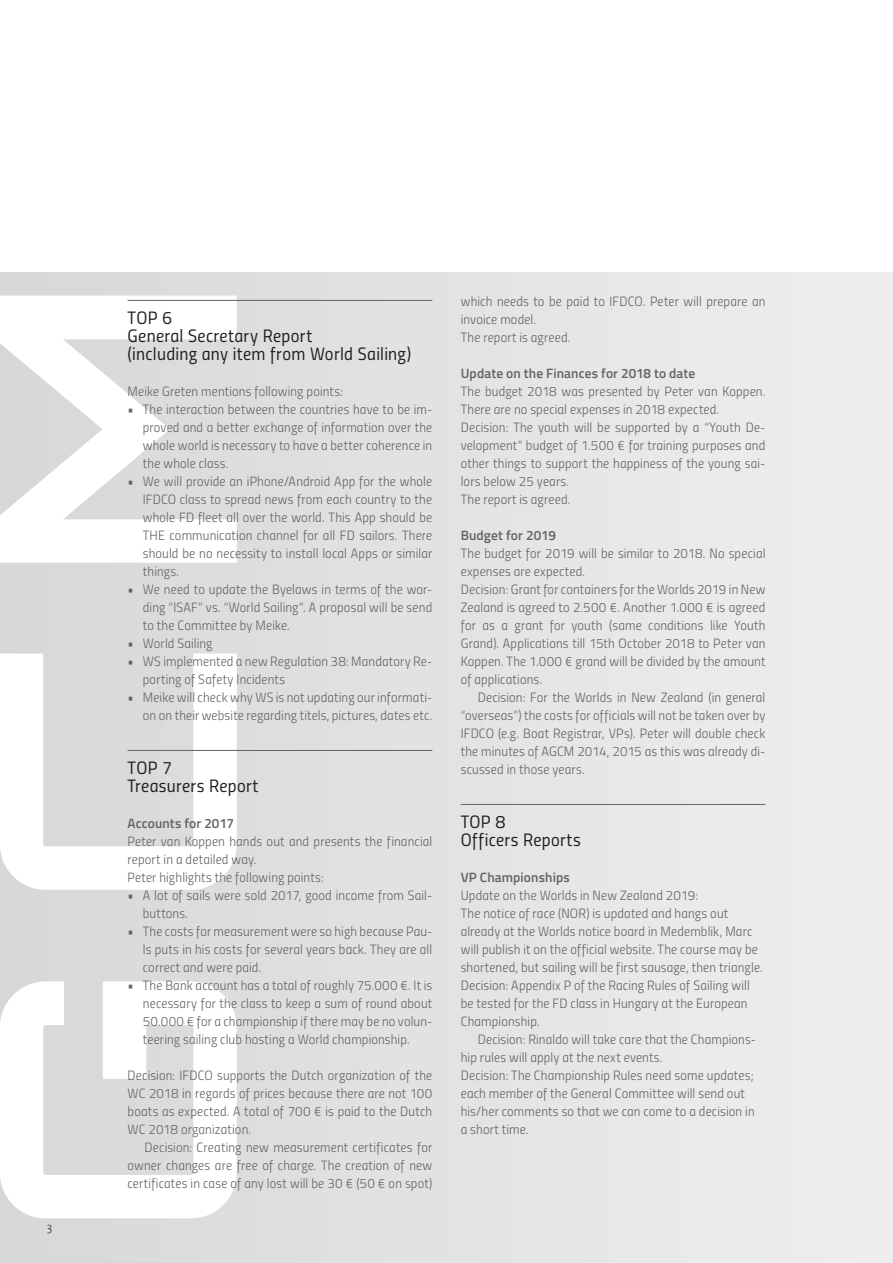
<style>
.page{position:relative;width:893px;height:1263px;background:#fff}
.page>*{position:absolute;margin:0;border:0;box-sizing:border-box;transform-origin:0 0}
.t1{font:18px/18px "Titillium Regular Upright";letter-spacing:.015em;color:#231f20}
.t2{font:13.5px/18px "Titillium Light Upright";letter-spacing:.01em;color:#636366;text-align:justify}
.t3{font:600 13.5px "Titillium";letter-spacing:.01em;color:#636366}
.t4{font:300 12px "The Sans";color:#312f30}
</style>
<div class="page">
<div style="left:0;top:272px;width:893px;height:991px;background:#e5e6e8"></div>
<svg style="left:0;top:296px;width:237px;height:922px;fill:#dbdcde"></svg>
<hr style="left:128px;top:300px;width:304px;height:1px;background:#636366">
<hr style="left:128px;top:750px;width:304px;height:1px;background:#636366">
<hr style="left:461px;top:804px;width:304px;height:1px;background:#636366">
<p class="t4" style="left:47px;top:1217px;width:7px">3</p>
<h1 class="t1" style="left:128px;top:308px;width:285px">TOP 6<br>General Secretary Report<br>(including any item from World Sailing)</h1>
<p class="t2" style="left:128px;top:382px;width:217px">Meike Greten mentions following points:</p>
<p class="t2" style="left:143px;top:400px;width:291px;text-indent:-15px">• The interaction between the countries have to be im&shy;proved and a better exchange of information over the whole world is necessary to have a better coherence in the whole class.</p>
<p class="t2" style="left:143px;top:472px;width:291px;text-indent:-15px">• We will provide an iPhone/Android App for the whole IFDCO class to spread news from each country to the whole FD fleet all over the world. This App should be THE communication channel for all FD sailors. There should be no necessity to install local Apps or similar things.</p>
<p class="t2" style="left:143px;top:580px;width:291px;text-indent:-15px">• We need to update the Byelaws in terms of the wor&shy;ding “ISAF” vs. “World Sailing”. A proposal will be send to the Committee by Meike.</p>
<p class="t2" style="left:128px;top:634px;width:87px">• World Sailing</p>
<p class="t2" style="left:143px;top:652px;width:291px;text-indent:-15px">• WS implemented a new Regulation 38: Mandatory Re&shy;porting of Safety Incidents</p>
<p class="t2" style="left:128px;top:688px;width:306px;text-align:right">• Meike will check why WS is not updating our informati&shy;on on their website regarding titels, pictures, dates etc.</p>
<h1 class="t1" style="left:128px;top:758px;width:132px">TOP 7<br>Treasurers Report</h1>
<p class="t3" style="left:128px;top:813px;width:108px">Accounts for 2017</p>
<p class="t2" style="left:128px;top:832px;width:306px;text-align:left">Peter van Koppen hands out and presents the financial report in a detailed way.<br>Peter highlights the following points:</p>
<p class="t2" style="left:143px;top:886px;width:291px;text-indent:-15px">• A lot of sails were sold 2017, good income from Sail&shy;buttons.</p>
<p class="t2" style="left:143px;top:922px;width:291px;text-indent:-15px">• The costs for measurement were so high because Pau&shy;ls puts in his costs for several years back. They are all correct and were paid.</p>
<p class="t2" style="left:143px;top:976px;width:291px;text-indent:-15px">• The Bank account has a total of roughly 75.000 €. It is necessary for the class to keep a sum of round about 50.000 € for a championship if there may be no volun&shy;teering sailing club hosting a World championship.</p>
<p class="t2" style="left:128px;top:1066px;width:306px">Decision: IFDCO supports the Dutch organization of the WC 2018 in regards of prices because there are not 100 boats as expected. A total of 700 € is paid to the Dutch WC 2018 organization.</p>
<p class="t2" style="left:128px;top:1138px;width:306px;text-indent:17px">Decision: Creating new measurement certificates for owner changes are free of charge. The creation of new certificates in case of any lost will be 30 € (50 € on spot)</p>
<p class="t2" style="left:461px;top:292px;width:306px;text-align:left">which needs to be paid to IFDCO. Peter will prepare an invoice model.<br>The report is agreed.</p>
<p class="t3" style="left:461px;top:363px;width:236px">Update on the Finances for 2018 to date</p>
<p class="t2" style="left:461px;top:382px;width:306px;text-align:left">The budget 2018 was presented by Peter van Koppen.<br>There are no special expenses in 2018 expected.<br>Decision: The youth will be supported by a “Youth De&shy;velopment” budget of 1.500 € for training purposes and other things to support the happiness of the young sai&shy;lors below 25 years.<br>The report is agreed.</p>
<p class="t3" style="left:461px;top:525px;width:97px">Budget for 2019</p>
<p class="t2" style="left:461px;top:544px;width:306px;text-align:left">The budget for 2019 will be similar to 2018. No special expenses are expected.<br>Decision: Grant for containers for the Worlds 2019 in New Zealand is agreed to 2.500 €. Another 1.000 € is agreed for as a grant for youth (same conditions like Youth Grand). Applications till 15th October 2018 to Peter van Koppen. The 1.000 € grand will be divided by the amount of applications.</p>
<p class="t2" style="left:461px;top:688px;width:306px;text-indent:17px">Decision: For the Worlds in New Zealand (in general “overseas”) the costs for officials will not be taken over by IFDCO (e.g. Boat Registrar, VPs). Peter will double check the minutes of AGCM 2014, 2015 as this was already di&shy;scussed in those years.</p>
<h1 class="t1" style="left:461px;top:812px;width:122px">TOP 8<br>Officers Reports</h1>
<p class="t3" style="left:461px;top:867px;width:111px">VP Championships</p>
<p class="t2" style="left:461px;top:886px;width:303px;text-align:left">Update on the Worlds in New Zealand 2019:<br>The notice of race (NOR) is updated and hangs out already at the Worlds notice board in Medemblik, Marc will publish it on the official website. The course may be shortened, but sailing will be first sausage, then triangle.<br>Decision: Appendix P of the Racing Rules of Sailing will be tested for the FD class in Hungary at the European Championship.</p>
<p class="t2" style="left:461px;top:1030px;width:297px;text-align:left;text-indent:17px">Decision: Rinaldo will take care that the Champions&shy;hip rules will apply at the next events.<br>Decision: The Championship Rules need some updates; each member of the General Committee will send out his/her comments so that we can come to a decision in a short time.</p>
</div>
